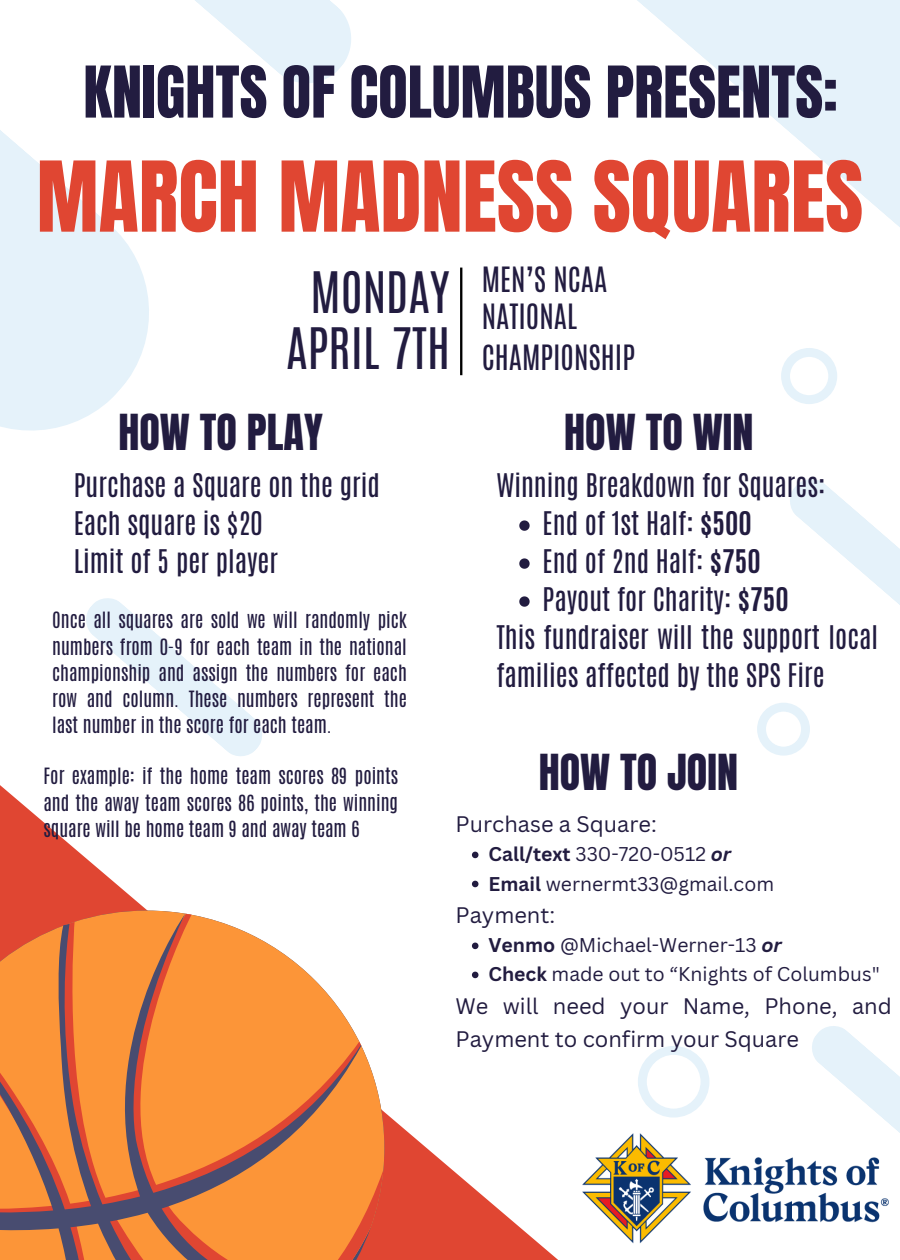
<style>
.page{position:relative;width:900px;height:1260px;background:#fff}
.page>*{position:absolute;margin:0;border:0;box-sizing:border-box;transform-origin:0 0}
.t1{font:82.94px "Anton";color:#e04632}
.t2{font:60.62px "Anton";color:#221c40}
.t3{font:47.69px "Antonio";color:#221c40}
.t4{font:42.19px "Anton";color:#221c40}
.t5{font:29.12px/40.5px "Antonio";color:#221c40}
.t6{font:27.19px/38px "Antonio";color:#221c40}
.t7{font:21.88px/32.8px "Canva Sans";color:#221c40}
.t8{font:19.38px "Canva Sans";color:#221c40}
.t9{font:18.75px/26.2px "Antonio";color:#221c40;text-align:justify}
.s1{font-weight:700}
.s2{font-weight:700;font-style:italic}
</style>
<div class="page">
<svg style="left:0;top:785px;width:710px;height:475px"></svg>
<svg style="left:86px;top:598px;width:176px;height:158px"></svg>
<svg style="left:0;top:130px;width:149px;height:301px;fill:#e5f2fa"></svg>
<svg style="left:195px;top:0;width:156px;height:83px"></svg>
<svg style="left:637px;top:0;width:263px;height:227px;fill:#e8f3fa"></svg>
<svg style="left:812px;top:1026px;width:88px;height:107px"></svg>
<svg style="left:790px;top:479px;width:110px;height:126px"></svg>
<svg style="left:361px;top:914px;width:22px;height:346px"></svg>
<svg style="left:0;top:914px;width:361px;height:346px;background:#e68d49"></svg>
<hr style="left:460px;top:268px;width:2px;height:107px;background:#000">
<svg style="left:781px;top:348px;width:56px;height:56px"></svg>
<svg style="left:757px;top:703px;width:53px;height:53px"></svg>
<svg style="left:638px;top:1046px;width:71px;height:70px"></svg>
<img style="left:581px;top:1116px;width:310px;height:144px">
<svg style="left:472px;top:852px;width:6px;height:6px"></svg>
<svg style="left:472px;top:881px;width:6px;height:6px"></svg>
<svg style="left:472px;top:943px;width:6px;height:6px"></svg>
<svg style="left:472px;top:972px;width:6px;height:6px"></svg>
<svg style="left:519px;top:520px;width:11px;height:11px"></svg>
<svg style="left:519px;top:558px;width:11px;height:11px"></svg>
<svg style="left:519px;top:596px;width:11px;height:11px"></svg>
<h2 class="t2" style="left:83px;top:49px;width:756px">KNIGHTS OF COLUMBUS PRESENTS:</h2>
<h1 class="t1" style="left:37px;top:137px;width:828px">MARCH MADNESS SQUARES</h1>
<p class="t3" style="left:311px;top:258px;width:141px">MONDAY</p>
<h5 class="t5" style="left:482px;top:260px;width:127px">MEN’S NCAA</h5>
<h3 class="t5" style="left:482px;top:297px;width:155px">NATIONAL<br>CHAMPIONSHIP</h3>
<h3 class="t3" style="left:286px;top:314px;width:165px">APRIL 7TH</h3>
<h5 class="t4" style="left:118px;top:402px;width:206px">HOW TO PLAY</h5>
<h6 class="t4" style="left:564px;top:402px;width:191px">HOW TO WIN</h6>
<p class="t6" style="left:74px;top:467px;width:308px">Purchase a Square on the grid<br>Each square is $20<br>Limit of 5 per player</p>
<p class="t6" style="left:496px;top:467px;width:331px">Winning Breakdown for Squares:</p>
<p class="t6" style="left:543px;top:505px;width:211px">End of 1st Half: <span class="s1">$500</span></p>
<h4 class="t6" style="left:543px;top:543px;width:220px">End of 2nd Half: <span class="s1">$750</span></h4>
<p class="t6" style="left:543px;top:581px;width:248px">Payout for Charity: <span class="s1">$750</span></p>
<p class="t6" style="left:496px;top:619px;width:383px">This fundraiser will the support local families affected by the SPS Fire</p>
<p class="t9" style="left:52px;top:607px;width:356px">Once all squares are sold we will randomly pick numbers from 0-9 for each team in the national championship and assign the numbers for each row and column. These numbers represent the last number in the score for each team.</p>
<p class="t9" style="left:43px;top:763px;width:356px">For example: if the home team scores 89 points and the away team scores 86 points, the winning square will be home team 9 and away team 6</p>
<p class="t4" style="left:539px;top:742px;width:201px">HOW TO JOIN</p>
<h4 class="t7" style="left:456px;top:807px;width:203px">Purchase a Square:</h4>
<h4 class="t8" style="left:488px;top:841px;width:244px"><span class="s1">Call/text</span> 330-720-0512 <span class="s2">or</span></h4>
<h6 class="t8" style="left:488px;top:870px;width:287px"><span class="s1">Email</span> wernermt33@gmail.com</h6>
<h6 class="t7" style="left:456px;top:898px;width:101px">Payment:</h6>
<p class="t8" style="left:488px;top:932px;width:295px"><span class="s1">Venmo</span> @Michael-Werner-13 <span class="s2">or</span></p>
<p class="t8" style="left:488px;top:961px;width:393px"><span class="s1">Check</span> made out to “Knights of Columbus"</p>
<p class="t7" style="left:456px;top:989px;width:438px">We will need your Name, Phone, and<br>Payment to confirm your Square</p>
</div>
